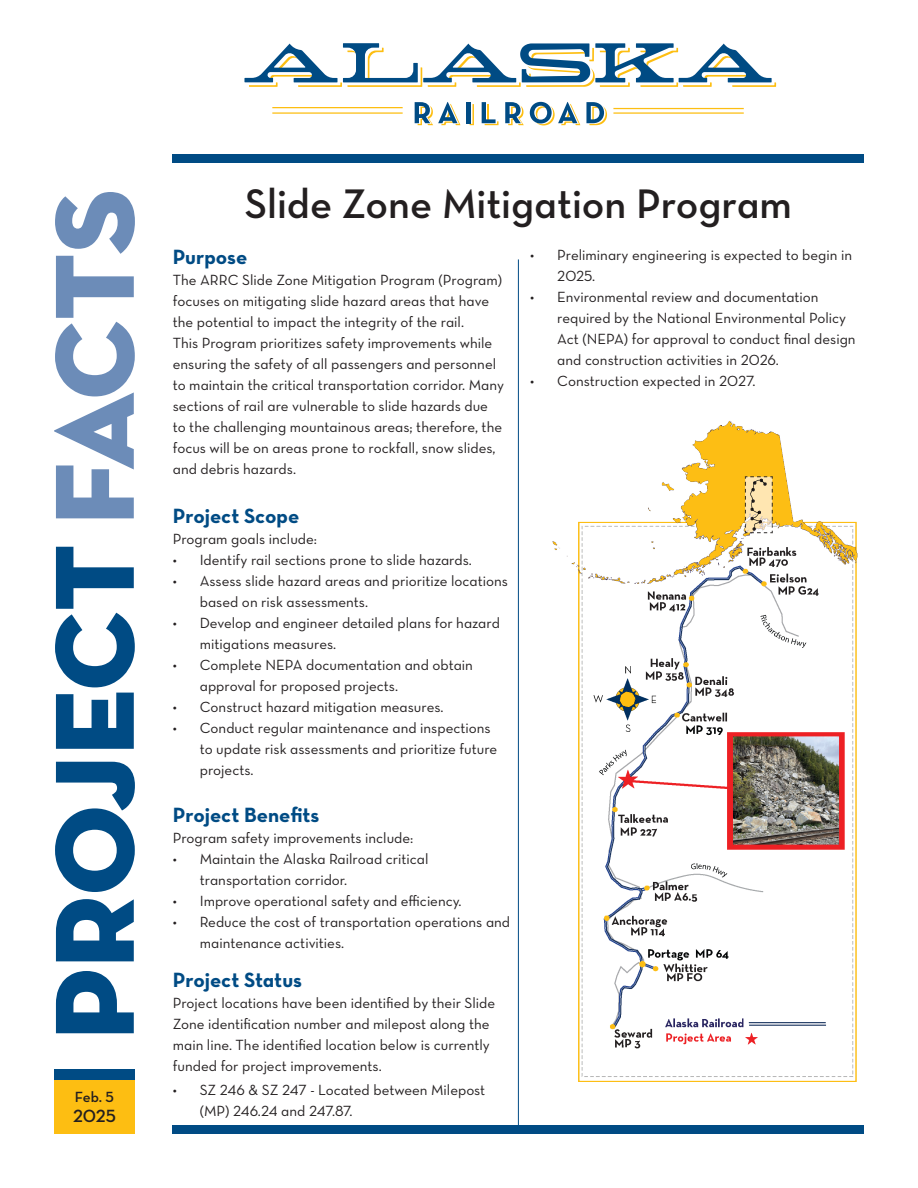
<style>
.page{position:relative;width:918px;height:1188px;background:#fff}
.page>*{position:absolute;margin:0;border:0;box-sizing:border-box;transform-origin:0 0}
.t1{font:42px "Neutra Text Demi Alt";color:#231f20}
.Paragraph_Style_2{font:21px "Neutra Text Bold Alt";color:#004b84}
.Subhead_2{font:21px "Neutra Text Bold Alt";color:#004b84}
.t2{font:18px "Neutra Text Demi Alt";color:#231f20}
.Subhead_2-2{font:15px/21px "Neutra Text Book Alt";color:#231f20}
.Paragraph_Style_2-2{font:15px "Neutra Text Book Alt";color:#231f20}
.t3{font:15px "Neutra Text Demi Alt";color:#231f20}
</style>
<div class="page">
<div style="left:173px;top:1126px;width:691px;height:8px;background:#004b84"></div>
<div style="left:54px;top:1080px;width:81px;height:54px;background:#fdbe12"></div>
<div style="left:54px;top:1069px;width:81px;height:11px;background:#004b84"></div>
<div style="left:173px;top:154px;width:691px;height:8px;background:#004b84"></div>
<svg style="left:470px;top:104px;width:4px;height:21px"></svg>
<svg style="left:415px;top:102px;width:45px;height:23px"></svg>
<hr style="left:467px;top:102px;width:4px;height:21px;background:#004b84">
<svg style="left:482px;top:102px;width:17px;height:23px"></svg>
<svg style="left:505px;top:102px;width:19px;height:23px"></svg>
<svg style="left:530px;top:102px;width:50px;height:23px"></svg>
<svg style="left:586px;top:102px;width:21px;height:23px"></svg>
<svg style="left:244px;top:43px;width:532px;height:44px"></svg>
<hr style="left:272px;top:107px;width:131px;height:1px;background:#fdbe12">
<hr style="left:272px;top:112px;width:131px;height:2px;background:#fdbe12">
<hr style="left:613px;top:108px;width:131px;height:1px;background:#fdbe12">
<hr style="left:613px;top:112px;width:131px;height:2px;background:#fdbe12">
<svg style="left:56px;top:971px;width:78px;height:62px"></svg>
<svg style="left:56px;top:899px;width:78px;height:62px"></svg>
<svg style="left:55px;top:762px;width:80px;height:130px"></svg>
<svg style="left:56px;top:693px;width:78px;height:56px"></svg>
<svg style="left:55px;top:547px;width:80px;height:140px"></svg>
<svg style="left:54px;top:192px;width:81px;height:326px"></svg>
<hr style="left:518px;top:259px;width:1px;height:867px;background:#004b84">
<img style="left:552px;top:421px;width:305px;height:660px">
<p class="t3" style="left:75px;top:1088px;width:41px">Feb. 5</p>
<p class="t2" style="left:73px;top:1105px;width:44px">2025</p>
<p class="t1" style="left:245px;top:178px;width:549px">Slide Zone Mitigation Program</p>
<p class="Subhead_2" style="left:173px;top:244px;width:76px">Purpose</p>
<p class="Subhead_2-2" style="left:173px;top:270px;width:333px">The ARRC Slide Zone Mitigation Program (Program) focuses on mitigating slide hazard areas that have the potential to impact the integrity of the rail.<br>This Program prioritizes safety improvements while ensuring the safety of all passengers and personnel to maintain the critical transportation corridor. Many sections of rail are vulnerable to slide hazards due to the challenging mountainous areas; therefore, the focus will be on areas prone to rockfall, snow slides, and debris hazards.</p>
<p class="Paragraph_Style_2" style="left:173px;top:503px;width:128px">Project Scope</p>
<p class="Paragraph_Style_2-2" style="left:173px;top:530px;width:146px">Program goals include:</p>
<p class="Subhead_2-2" style="left:173px;top:549px;width:301px">• Identify rail sections prone to slide hazards.</p>
<p class="Subhead_2-2" style="left:200px;top:570px;width:310px;text-indent:-27px">• Assess slide hazard areas and prioritize locations based on risk assessments.</p>
<p class="Subhead_2-2" style="left:200px;top:612px;width:302px;text-indent:-27px">• Develop and engineer detailed plans for hazard mitigations measures.</p>
<p class="Subhead_2-2" style="left:200px;top:654px;width:275px;text-indent:-27px">• Complete NEPA documentation and obtain approval for proposed projects.</p>
<p class="Subhead_2-2" style="left:173px;top:696px;width:272px">• Construct hazard mitigation measures.</p>
<p class="Subhead_2-2" style="left:200px;top:717px;width:299px;text-indent:-27px">• Conduct regular maintenance and inspections to update risk assessments and prioritize future projects.</p>
<p class="Paragraph_Style_2" style="left:173px;top:801px;width:148px">Project Benefits</p>
<p class="Paragraph_Style_2-2" style="left:173px;top:828px;width:242px">Program safety improvements include:</p>
<p class="Subhead_2-2" style="left:200px;top:848px;width:230px;text-indent:-27px">• Maintain the Alaska Railroad critical transportation corridor.</p>
<p class="Subhead_2-2" style="left:173px;top:890px;width:290px">• Improve operational safety and efficiency.</p>
<p class="Subhead_2-2" style="left:200px;top:911px;width:312px;text-indent:-27px">• Reduce the cost of transportation operations and maintenance activities.</p>
<p class="Subhead_2" style="left:173px;top:967px;width:131px">Project Status</p>
<p class="Subhead_2-2" style="left:173px;top:992px;width:324px">Project locations have been identified by their Slide Zone identification number and milepost along the main line. The identified location below is currently funded for project improvements.</p>
<p class="Subhead_2-2" style="left:200px;top:1079px;width:287px;text-indent:-27px">• SZ 246 &amp; SZ 247 - Located between Milepost (MP) 246.24 and 247.87.</p>
<p class="Subhead_2-2" style="left:557px;top:244px;width:297px;text-indent:-27px">• Preliminary engineering is expected to begin in<br>2025.</p>
<p class="Subhead_2-2" style="left:557px;top:286px;width:300px;text-indent:-27px">• Environmental review and documentation required by the National Environmental Policy Act (NEPA) for approval to conduct final design and construction activities in 2026.</p>
<p class="Subhead_2-2" style="left:530px;top:370px;width:227px">• Construction expected in 2027.</p>
</div>
